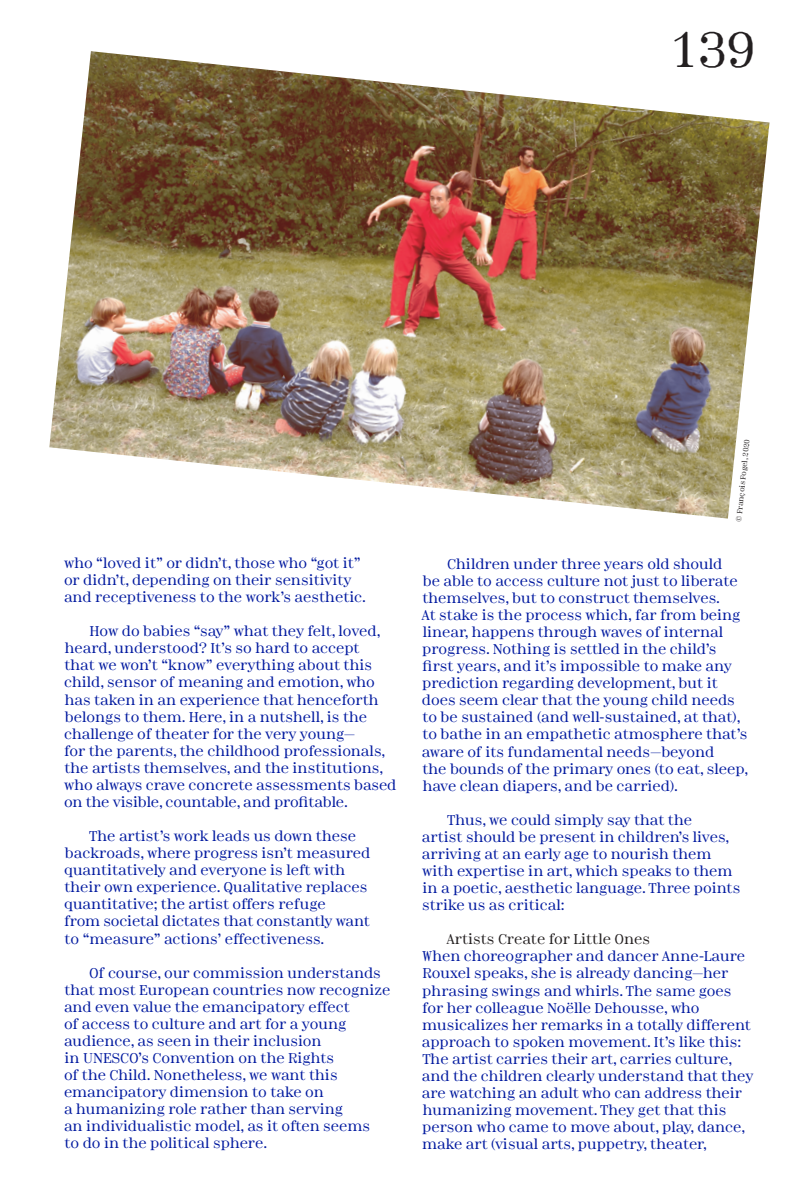
<style>
.page{position:relative;width:794px;height:1191px;background:#fff}
.page>*{position:absolute;margin:0;border:0;box-sizing:border-box;transform-origin:0 0}
.t1{font:47.25px "Minotaur";color:#231f20}
._03B_Minotaur_8_9_75{font:13.47px/17.2px "Minotaur";color:#00199f}
._08_Minotaur_8_9_75{font:13.47px "Minotaur";color:#231f20}
._04_Minotaur_Legende{font:7px "Minotaur";color:#231f20}
</style>
<div class="page">
<img style="left:49px;top:51px;width:720px;height:467px">
<h1 class="t1" style="left:669px;top:14px;width:88px">139</h1>
<p class="_03B_Minotaur_8_9_75" style="left:64px;top:553px;width:304px">who “loved it” or didn’t, those who “got it” or didn’t, depending on their sensitivity and receptiveness to the work’s aesthetic.</p>
<p class="_03B_Minotaur_8_9_75" style="left:64px;top:622px;width:334px;text-indent:25px">How do babies “say” what they felt, loved, heard, understood? It’s so hard to accept<br>that we won’t “know” everything about this child, sensor of meaning and emotion, who has taken in an experience that henceforth belongs to them. Here, in a nutshell, is the challenge of theater for the very young—<br>for the parents, the childhood professionals, the artists themselves, and the institutions, who always crave concrete assessments based on the visible, countable, and profitable.</p>
<p class="_03B_Minotaur_8_9_75" style="left:64px;top:826px;width:308px;text-indent:25px">The artist’s work leads us down these backroads, where progress isn’t measured quantitatively and everyone is left with their own experience. Qualitative replaces quantitative; the artist offers refuge<br>from societal dictates that constantly want to “measure” actions’ effectiveness.</p>
<p class="_03B_Minotaur_8_9_75" style="left:64px;top:963px;width:328px;text-indent:25px">Of course, our commission understands that most European countries now recognize and even value the emancipatory effect<br>of access to culture and art for a young audience, as seen in their inclusion<br>in UNESCO’s Convention on the Rights<br>of the Child. Nonetheless, we want this emancipatory dimension to take on<br>a humanizing role rather than serving<br>an individualistic model, as it often seems<br>to do in the political sphere.</p>
<p class="_04_Minotaur_Legende" style="left:733px;top:521px;width:83px;rotate:-84deg">© François Fogel, 2 0 2 0</p>
<p class="_03B_Minotaur_8_9_75" style="left:421px;top:554px;width:328px;text-indent:26px">Children under three years old should<br>be able to access culture not just to liberate themselves, but to construct themselves.<br>At stake is the process which, far from being linear, happens through waves of internal progress. Nothing is settled in the child’s first years, and it’s impossible to make any prediction regarding development, but it does seem clear that the young child needs to be sustained (and well-sustained, at that), to bathe in an empathetic atmosphere that’s aware of its fundamental needs—beyond<br>the bounds of the primary ones (to eat, sleep, have clean diapers, and be carried).</p>
<p class="_03B_Minotaur_8_9_75" style="left:422px;top:810px;width:320px;text-indent:25px">Thus, we could simply say that the<br>artist should be present in children’s lives, arriving at an early age to nourish them with expertise in art, which speaks to them in a poetic, aesthetic language. Three points strike us as critical:</p>
<p class="_08_Minotaur_8_9_75" style="left:446px;top:929px;width:205px">Artists Create for Little Ones</p>
<p class="_03B_Minotaur_8_9_75" style="left:422px;top:947px;width:333px">When choreographer and dancer Anne-Laure Rouxel speaks, she is already dancing—her phrasing swings and whirls. The same goes for her colleague Noëlle Dehousse, who musicalizes her remarks in a totally different approach to spoken movement. It’s like this:<br>The artist carries their art, carries culture, and the children clearly understand that they are watching an adult who can address their humanizing movement. They get that this person who came to move about, play, dance, make art (visual arts, puppetry, theater,</p>
</div>
